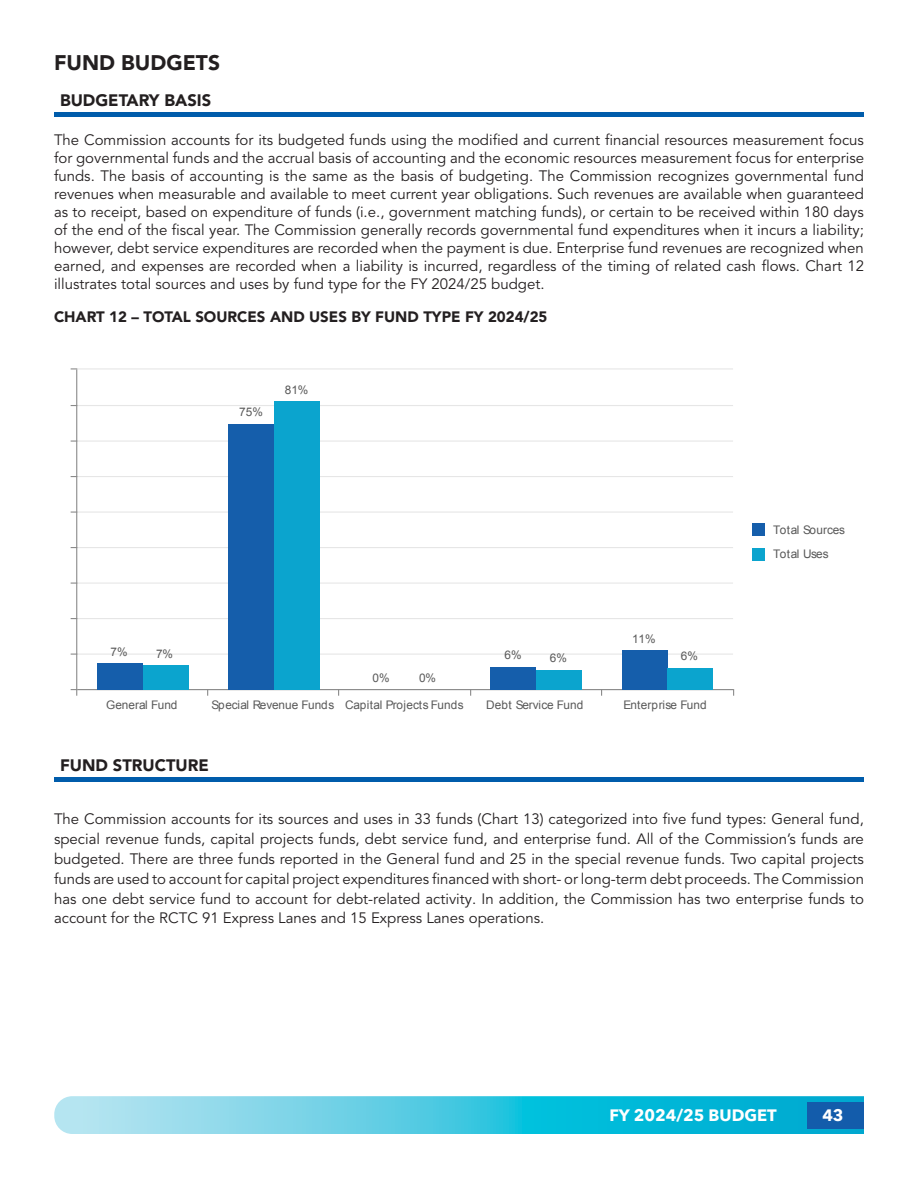
<style>
.page{position:relative;width:918px;height:1188px;background:#fff}
.page>*{position:absolute;margin:0;border:0;box-sizing:border-box;transform-origin:0 0}
.Heading_H1{font:900 21px "Avenir LT Pro";color:#231f20}
.Subtitle-f998fe06{font:900 16.5px "Avenir LT Pro";color:#231f20}
.t1{font:700 16.5px "Avenir Next";color:#fff}
.Body-Text{font:15px/18px "Avenir LT Pro";color:#231f20;text-align:justify}
.T_Text-b818e8b4{font:15px/19.8px "Avenir LT Pro";color:#231f20;text-align:justify}
.Body-Text_Bold{font:900 15px "Avenir LT Pro";color:#231f20}
.t2{font:11.85px/24.5px "Arial";color:#595959}
</style>
<div class="page">
<svg style="left:54px;top:1096px;width:810px;height:38px;background:#4ac8e1"></svg>
<div style="left:808px;top:1102px;width:56px;height:27px;background:#135cab"></div>
<div style="left:54px;top:112px;width:810px;height:5px;background:#005cab"></div>
<div style="left:54px;top:777px;width:810px;height:5px;background:#005cab"></div>
<hr style="left:77px;top:654px;width:656px;height:1px;background:#e6e6e6">
<hr style="left:77px;top:618px;width:656px;height:1px;background:#e6e6e6">
<hr style="left:77px;top:583px;width:656px;height:1px;background:#e6e6e6">
<hr style="left:77px;top:547px;width:656px;height:1px;background:#e6e6e6">
<hr style="left:77px;top:512px;width:656px;height:1px;background:#e6e6e6">
<hr style="left:77px;top:476px;width:656px;height:1px;background:#e6e6e6">
<hr style="left:77px;top:440px;width:656px;height:2px;background:#e6e6e6">
<hr style="left:77px;top:405px;width:656px;height:1px;background:#e6e6e6">
<hr style="left:77px;top:368px;width:656px;height:1px;background:#e6e6e6">
<hr style="left:77px;top:689px;width:656px;height:1px;background:#8a8a8a">
<svg style="left:71px;top:689px;width:6px;height:7px"></svg>
<hr style="left:76px;top:369px;width:1px;height:320px;background:#8a8a8a">
<div style="left:97px;top:664px;width:46px;height:25px;background:#155eab"></div>
<div style="left:228px;top:424px;width:46px;height:265px;background:#155eab"></div>
<div style="left:490px;top:667px;width:46px;height:22px;background:#155eab"></div>
<div style="left:622px;top:650px;width:45px;height:39px;background:#155eab"></div>
<div style="left:143px;top:666px;width:46px;height:23px;background:#0ba4ce"></div>
<div style="left:274px;top:402px;width:46px;height:287px;background:#0ba4ce"></div>
<div style="left:536px;top:670px;width:46px;height:19px;background:#0ba4ce"></div>
<div style="left:667px;top:668px;width:46px;height:21px;background:#0ba4ce"></div>
<div style="left:752px;top:524px;width:13px;height:12px;background:#155eab"></div>
<div style="left:752px;top:548px;width:13px;height:12px;background:#0ba4ce"></div>
<p class="Heading_H1" style="left:54px;top:50px;width:168px">FUND BUDGETS</p>
<p class="Subtitle-f998fe06" style="left:60px;top:91px;width:153px">BUDGETARY BASIS</p>
<p class="Body-Text" style="left:54px;top:131px;width:812px">The Commission accounts for its budgeted funds using the modified and current financial resources measurement focus for governmental funds and the accrual basis of accounting and the economic resources measurement focus for enterprise funds. The basis of accounting is the same as the basis of budgeting. The Commission recognizes governmental fund revenues when measurable and available to meet current year obligations. Such revenues are available when guaranteed as to receipt, based on expenditure of funds (i.e., government matching funds), or certain to be received within 180 days of the end of the fiscal year. The Commission generally records governmental fund expenditures when it incurs a liability; however, debt service expenditures are recorded when the payment is due. Enterprise fund revenues are recognized when earned, and expenses are recorded when a liability is incurred, regardless of the timing of related cash flows. Chart 12 illustrates total sources and uses by fund type for the FY 2024/25 budget.</p>
<p class="Body-Text_Bold" style="left:54px;top:308px;width:495px">CHART 12 – TOTAL SOURCES AND USES BY FUND TYPE FY 2024/25</p>
<p class="t2" style="left:239px;top:400px;width:25px">75%</p>
<p class="t2" style="left:285px;top:378px;width:25px">81%</p>
<p class="t2" style="left:111px;top:640px;width:19px">7%</p>
<p class="t2" style="left:156px;top:642px;width:19px">7%</p>
<p class="t2" style="left:372px;top:666px;width:19px">0%</p>
<p class="t2" style="left:419px;top:666px;width:19px">0%</p>
<p class="t2" style="left:504px;top:643px;width:19px">6%</p>
<p class="t2" style="left:632px;top:626px;width:25px">11%</p>
<p class="t2" style="left:550px;top:646px;width:19px">6%</p>
<p class="t2" style="left:681px;top:644px;width:19px">6%</p>
<p class="t2" style="left:106px;top:693px;width:73px">General Fund</p>
<p class="t2" style="left:212px;top:693px;width:254px">Special Revenue Funds Capital Projects Funds</p>
<p class="t2" style="left:486px;top:693px;width:99px">Debt Service Fund</p>
<p class="t2" style="left:623px;top:693px;width:85px">Enterprise Fund</p>
<p class="Subtitle-f998fe06" style="left:60px;top:756px;width:150px">FUND STRUCTURE</p>
<p class="t2" style="left:773px;top:518px;width:74px">Total Sources<br>Total Uses</p>
<p class="T_Text-b818e8b4" style="left:54px;top:810px;width:812px">The Commission accounts for its sources and uses in 33 funds (Chart 13) categorized into five fund types: General fund, special revenue funds, capital projects funds, debt service fund, and enterprise fund. All of the Commission’s funds are budgeted. There are three funds reported in the General fund and 25 in the special revenue funds. Two capital projects funds are used to account for capital project expenditures financed with short- or long-term debt proceeds. The Commission has one debt service fund to account for debt-related activity. In addition, the Commission has two enterprise funds to account for the RCTC 91 Express Lanes and 15 Express Lanes operations.</p>
<p class="t1" style="left:609px;top:1101px;width:169px">FY 2024/25 BUDGET</p>
<p class="t1" style="left:822px;top:1101px;width:23px">43</p>
</div>
